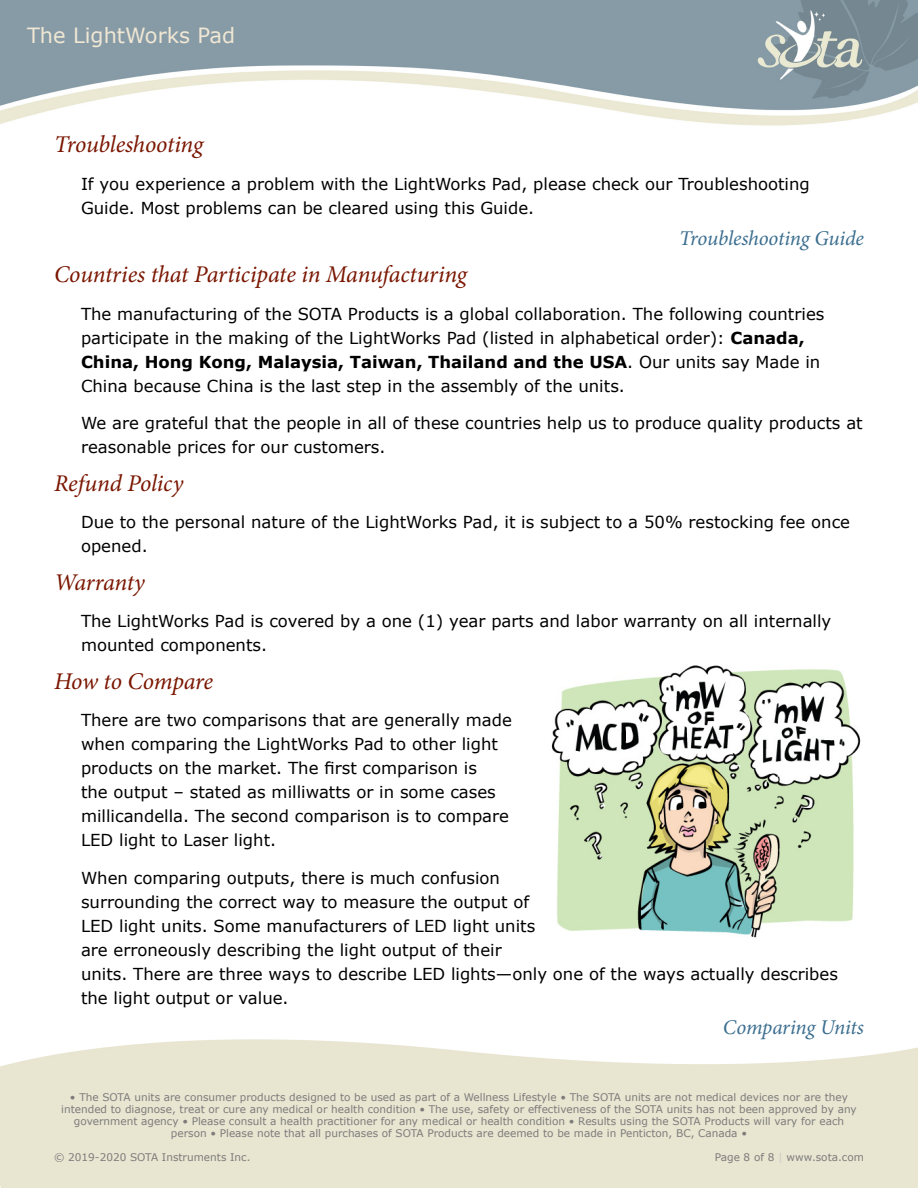
<style>
.page{position:relative;width:918px;height:1188px;background:#fff}
.page>*{position:absolute;margin:0;border:0;box-sizing:border-box;transform-origin:0 0}
.t1{font:italic 24px "Minion Pro";letter-spacing:-.01em;color:#7a1600}
.t2{font:italic 21px "Minion Pro";letter-spacing:-.01em;color:#3b6e8f}
.t3{font:21px "Verdana";color:#f0e7d4}
.t4{font:16.5px/24px "Verdana";color:#000}
.t5{font:10.5px/12px "Verdana";color:#7d7c7b;text-align:center}
.s1{font-weight:700}
.s2{color:#cbcaca}
</style>
<div class="page">
<img style="left:0;top:0;width:918px;height:126px">
<img style="left:551px;top:665px;width:310px;height:273px">
<p class="t3" style="left:27px;top:22px;width:210px">The LightWorks Pad</p>
<h1 class="t1" style="left:54px;top:128px;width:151px">Troubleshooting</h1>
<p class="t4" style="left:81px;top:171px;width:730px">If you experience a problem with the LightWorks Pad, please check our Troubleshooting<br>Guide. Most problems can be cleared using this Guide.</p>
<p class="t2" style="left:679px;top:224px;width:186px">Troubleshooting Guide</p>
<h1 class="t1" style="left:54px;top:258px;width:415px">Countries that Participate in Manufacturing</h1>
<p class="t4" style="left:81px;top:301px;width:745px">The manufacturing of the SOTA Products is a global collaboration. The following countries participate in the making of the LightWorks Pad (listed in alphabetical order): <span class="s1">Canada, China, Hong Kong, Malaysia, Taiwan, Thailand and the USA</span>. Our units say Made in China because China is the last step in the assembly of the units.</p>
<p class="t4" style="left:81px;top:411px;width:783px">We are grateful that the people in all of these countries help us to produce quality products at reasonable prices for our customers.</p>
<h1 class="t1" style="left:54px;top:467px;width:131px">Refund Policy</h1>
<p class="t4" style="left:81px;top:510px;width:771px">Due to the personal nature of the LightWorks Pad, it is subject to a 50% restocking fee once opened.</p>
<h1 class="t1" style="left:54px;top:566px;width:92px">Warranty</h1>
<p class="t4" style="left:81px;top:609px;width:752px">The LightWorks Pad is covered by a one (1) year parts and labor warranty on all internally mounted components.</p>
<h1 class="t1" style="left:54px;top:665px;width:161px">How to Compare</h1>
<p class="t4" style="left:81px;top:708px;width:432px">There are two comparisons that are generally made when comparing the LightWorks Pad to other light products on the market. The first comparison is<br>the output – stated as milliwatts or in some cases millicandella. The second comparison is to compare LED light to Laser light.</p>
<p class="t4" style="left:81px;top:865px;width:759px">When comparing outputs, there is much confusion<br>surrounding the correct way to measure the output of<br>LED light units. Some manufacturers of LED light units<br>are erroneously describing the light output of their<br>units. There are three ways to describe LED lights—only one of the ways actually describes the light output or value.</p>
<p class="t2" style="left:723px;top:1013px;width:143px">Comparing Units</p>
<p class="t5" style="left:61px;top:1091px;width:797px">• The SOTA units are consumer products designed to be used as part of a Wellness Lifestyle • The SOTA units are not medical devices nor are they intended to diagnose, treat or cure any medical or health condition • The use, safety or effectiveness of the SOTA units has not been approved by any government agency • Please consult a health practitioner for any medical or health condition • Results using the SOTA Products will vary for each person • Please note that all purchases of SOTA Products are deemed to be made in Penticton, BC, Canada •</p>
<p class="t5" style="left:54px;top:1151px;width:198px">© 2019-2020 SOTA Instruments Inc.</p>
<p class="t5" style="left:715px;top:1151px;width:151px">Page 8 of 8 <span class="s2">|</span> www.sota.com</p>
</div>
